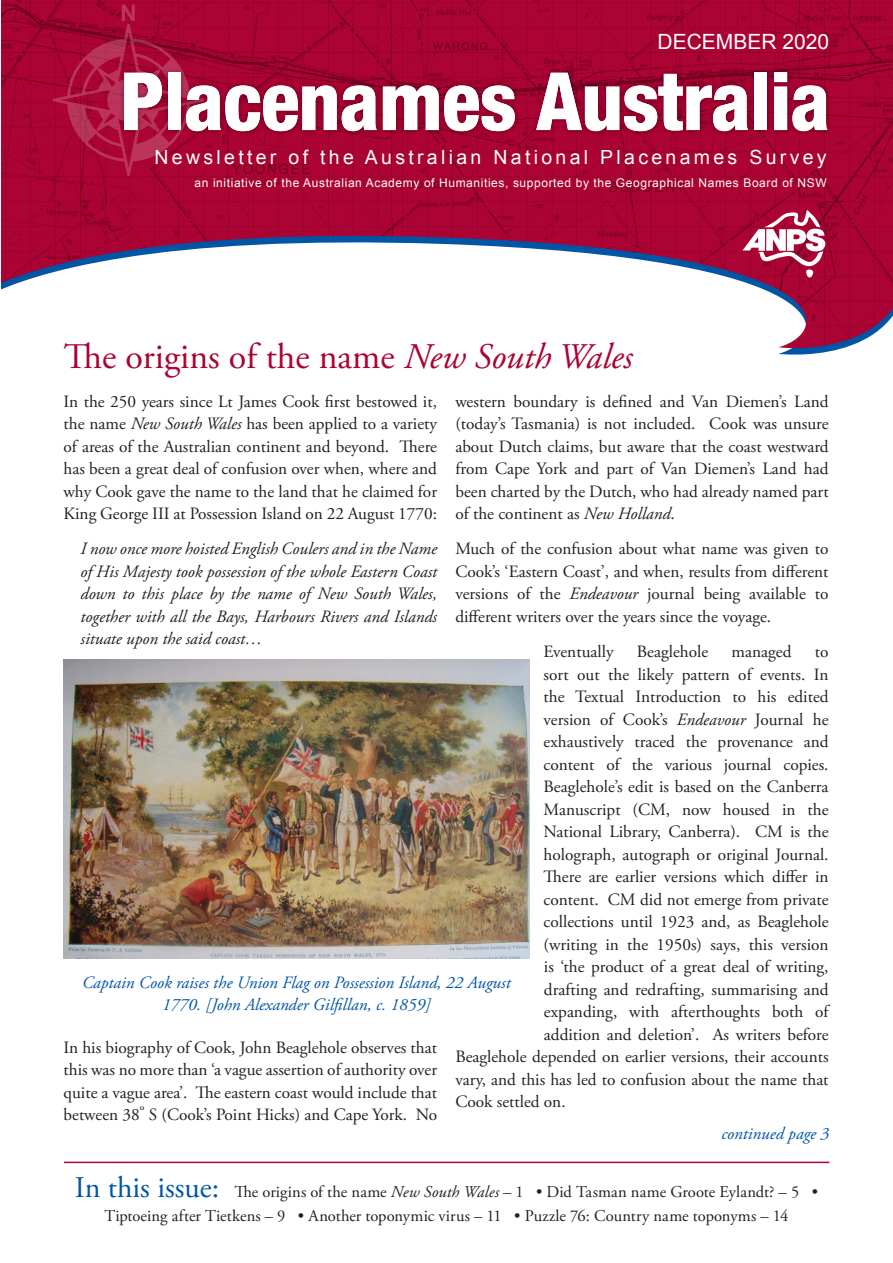
<style>
.page{position:relative;width:893px;height:1263px;background:#fff}
.page>*{position:absolute;margin:0;border:0;box-sizing:border-box;transform-origin:0 0}
.t1{font:36px "Adobe Garamond Pro";color:#ab0333}
.t2{font:21px "Arial";color:#fff}
.t3{font:19.5px "Arial";letter-spacing:.17em;color:#fff}
.t4{font:17.25px/22.5px "Adobe Garamond Pro";color:#231f20;text-align:justify}
.t5{font:italic 17.25px/22.5px "Adobe Garamond Pro";color:#231f20;text-align:justify}
.t6{font:italic 17.25px/22.5px "Adobe Garamond Pro";color:#0155a5;text-align:center}
.t7{font:16.5px/24px "Adobe Garamond Pro";color:#231f20;text-align:center}
.t8{font:12px "Arial";letter-spacing:.05em;color:#fff}
.s1{font-style:italic}
.s2{font-size:30px;color:#0155a5}
</style>
<div class="page">
<img style="left:1px;top:0;width:892px;height:350px">
<hr style="left:64px;top:1161px;width:765px;height:2px;background:#ab0333">
<img style="left:377px;top:64px;width:452px;height:76px">
<svg style="left:52px;top:5px;width:325px;height:171px;background:#b22950"></svg>
<svg style="left:383px;top:86px;width:132px;height:45px"></svg>
<svg style="left:536px;top:73px;width:212px;height:58px"></svg>
<div style="left:754px;top:73px;width:13px;height:57px;background:#fff"></div>
<svg style="left:774px;top:72px;width:53px;height:59px"></svg>
<svg style="left:742px;top:210px;width:83px;height:67px"></svg>
<img style="left:64px;top:659px;width:466px;height:300px">
<p class="t2" style="left:658px;top:28px;width:173px">DECEMBER 2020</p>
<p class="t3" style="left:155px;top:145px;width:674px">Newsletter of the Australian National Placenames Survey</p>
<p class="t8" style="left:195px;top:175px;width:634px">an initiative of the Australian Academy of Humanities, supported by the Geographical Names Board of NSW</p>
<h1 class="t1" style="left:64px;top:335px;width:570px">The origins of the name <span class="s1">New South Wales</span></h1>
<p class="t4" style="left:64px;top:391px;width:375px">In the 250 years since Lt James Cook first bestowed it, the name <span class="s1">New South Wales</span> has been applied to a variety of areas of the Australian continent and beyond. There has been a great deal of confusion over when, where and why Cook gave the name to the land that he claimed for King George III at Possession Island on 22 August 1770:</p>
<p class="t5" style="left:81px;top:538px;width:358px">I now once more hoisted English Coulers and in the Name of His Majesty took possession of the whole Eastern Coast down to this place by the name of New South Wales, together with all the Bays, Harbours Rivers and Islands situate upon the said coast…</p>
<p class="t4" style="left:455px;top:391px;width:375px">western boundary is defined and Van Diemen’s Land (today’s Tasmania) is not included. Cook was unsure about Dutch claims, but aware that the coast westward from Cape York and part of Van Diemen’s Land had been charted by the Dutch, who had already named part of the continent as <span class="s1">New Holland</span>.</p>
<p class="t4" style="left:455px;top:538px;width:375px">Much of the confusion about what name was given to Cook’s ‘Eastern Coast’, and when, results from different versions of the <span class="s1">Endeavour</span> journal being available to different writers over the years since the voyage.</p>
<p class="t4" style="left:544px;top:641px;width:71px">Eventually</p>
<p class="t4" style="left:637px;top:641px;width:73px">Beaglehole</p>
<p class="t4" style="left:732px;top:641px;width:61px">managed</p>
<p class="t4" style="left:815px;top:641px;width:15px">to</p>
<p class="t4" style="left:544px;top:664px;width:287px">sort out the likely pattern of events. In</p>
<p class="t4" style="left:544px;top:686px;width:287px">the Textual Introduction to his edited</p>
<p class="t4" style="left:544px;top:709px;width:287px">version of Cook’s <span class="s1">Endeavour</span> Journal he</p>
<p class="t4" style="left:544px;top:731px;width:287px">exhaustively traced the provenance and</p>
<p class="t4" style="left:544px;top:753px;width:287px">content of the various journal copies.</p>
<p class="t4" style="left:544px;top:776px;width:287px">Beaglehole’s edit is based on the Canberra</p>
<p class="t4" style="left:544px;top:798px;width:286px">Manuscript (CM, now housed in the</p>
<p class="t4" style="left:544px;top:821px;width:286px">National Library, Canberra). CM is the</p>
<p class="t4" style="left:544px;top:843px;width:287px">holograph, autograph or original Journal.</p>
<p class="t4" style="left:544px;top:866px;width:287px">There are earlier versions which differ in</p>
<p class="t4" style="left:544px;top:888px;width:287px">content. CM did not emerge from private</p>
<p class="t4" style="left:544px;top:911px;width:287px">collections until 1923 and, as Beaglehole</p>
<p class="t4" style="left:544px;top:933px;width:287px">(writing in the 1950s) says, this version</p>
<p class="t4" style="left:544px;top:956px;width:286px">is ‘the product of a great deal of writing,</p>
<p class="t4" style="left:544px;top:978px;width:286px">drafting and redrafting, summarising and</p>
<p class="t4" style="left:544px;top:1001px;width:288px">expanding, with afterthoughts both of</p>
<p class="t4" style="left:544px;top:1023px;width:286px">addition and deletion’. As writers before</p>
<p class="t4" style="left:455px;top:1046px;width:375px">Beaglehole depended on earlier versions, their accounts</p>
<p class="t4" style="left:455px;top:1068px;width:375px">vary, and this has led to confusion about the name that</p>
<p class="t4" style="left:455px;top:1091px;width:112px">Cook settled on.</p>
<p class="t6" style="left:721px;top:1123px;width:109px">continued page 3</p>
<p class="t6" style="left:82px;top:971px;width:430px">Captain Cook raises the Union Flag on Possession Island, 22 August<br>1770. [John Alexander Gilfillan, c. 1859]</p>
<p class="t4" style="left:64px;top:1036px;width:375px">In his biography of Cook, John Beaglehole observes that this was no more than ‘a vague assertion of authority over quite a vague area’. The eastern coast would include that between 38<sup>º</sup> S (Cook’s Point Hicks) and Cape York. No</p>
<p class="t7" style="left:75px;top:1180px;width:745px"><span class="s2">In this issue:</span> The origins of the name <span class="s1">New South Wales</span> – 1 • Did Tasman name Groote Eylandt? – 5 •<br>Tiptoeing after Tietkens – 9 • Another toponymic virus – 11 • Puzzle 76: Country name toponyms – 14</p>
</div>
